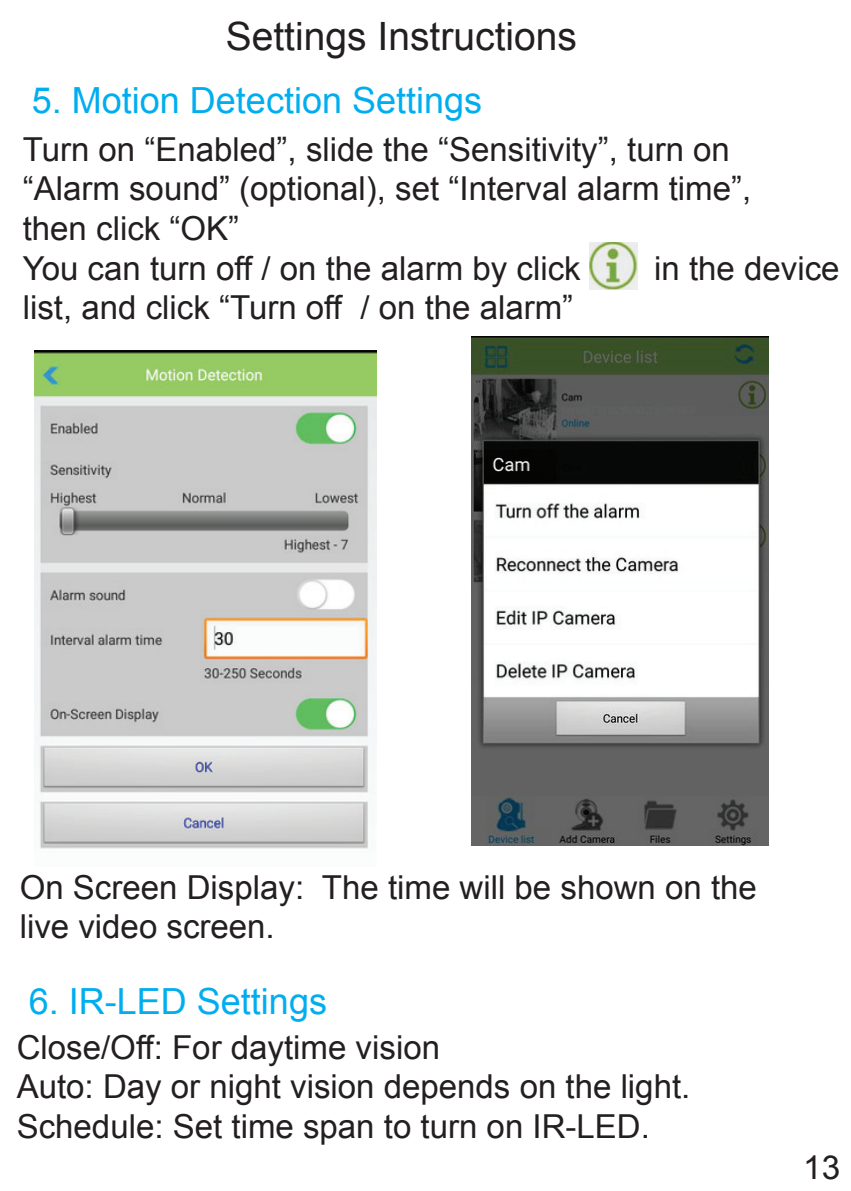
<style>
.page{position:relative;width:851px;height:1191px;background:#fff}
.page>*{position:absolute;margin:0;border:0;box-sizing:border-box;transform-origin:0 0}
.t1{font:39px "Arial";color:#231f20}
.t2{font:36px "Arial";color:#00aeef}
.t3{font:33px/39.6px "Arial";color:#231f20}
</style>
<div class="page">
<img style="left:34px;top:350px;width:342px;height:499px">
<img style="left:471px;top:337px;width:297px;height:508px">
<img style="left:589px;top:242px;width:48px;height:48px">
<p class="t1" style="left:226px;top:11px;width:353px">Settings Instructions</p>
<p class="t2" style="left:32px;top:77px;width:452px">5. Motion Detection Settings</p>
<p class="t3" style="left:23px;top:130px;width:730px">Turn on “Enabled”, slide the “Sensitivity”, turn on “Alarm sound” (optional), set “Interval alarm time”, then click “OK”<br>You can turn off / on the alarm by click</p>
<p class="t3" style="left:654px;top:248px;width:187px">in the device</p>
<p class="t3" style="left:23px;top:288px;width:552px">list, and click “Turn off / on the alarm”</p>
<p class="t3" style="left:20px;top:867px;width:738px">On Screen Display: The time will be shown on the live video screen.</p>
<p class="t2" style="left:29px;top:977px;width:300px">6. IR-LED Settings</p>
<p class="t3" style="left:17px;top:1027px;width:675px">Close/Off: For daytime vision<br>Auto: Day or night vision depends on the light.<br>Schedule: Set time span to turn on IR-LED.</p>
<p class="t3" style="left:803px;top:1147px;width:39px">13</p>
</div>
